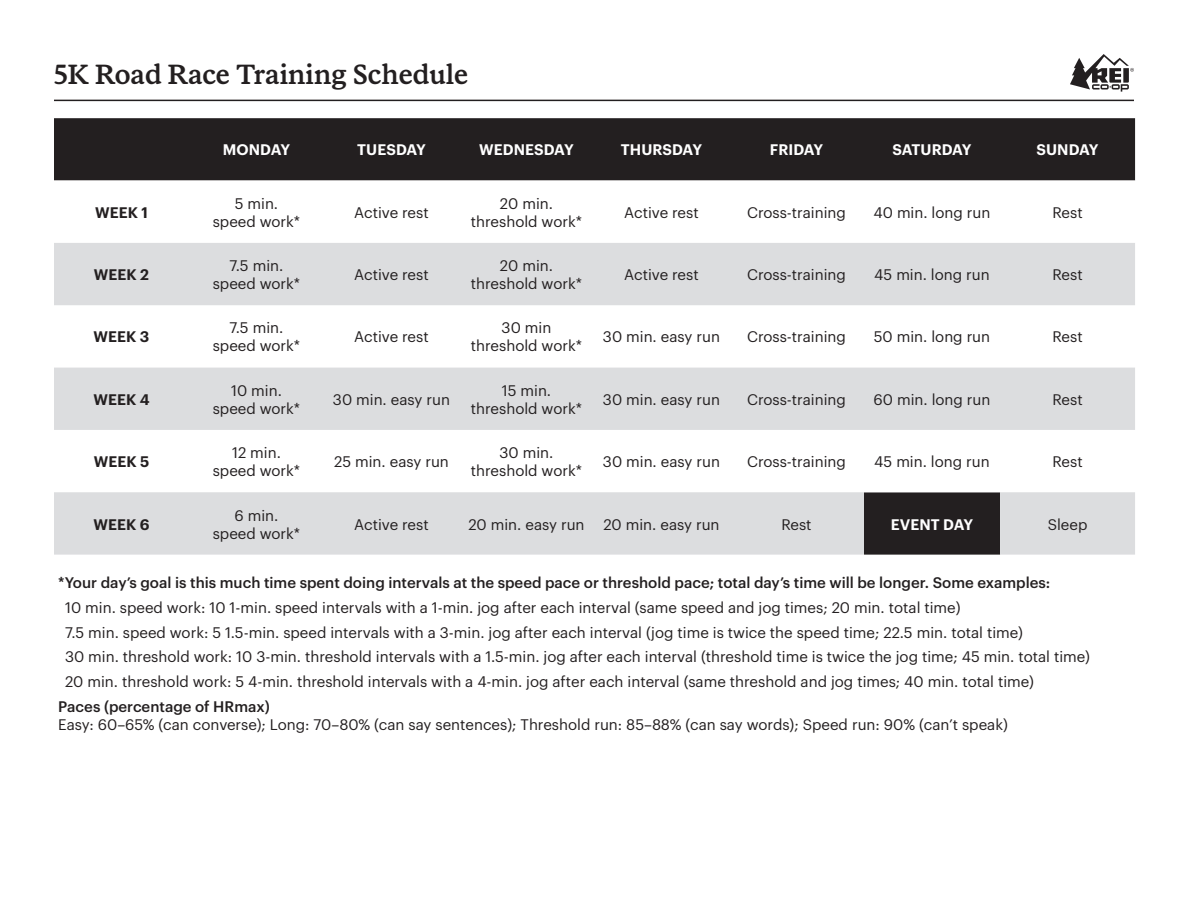
<style>
.page{position:relative;width:1188px;height:918px;background:#fff}
.page>*{position:absolute;margin:0;border:0;box-sizing:border-box;transform-origin:0 0}
.t1{font:500 27px "REI Stuart";color:#231f20}
.Body{font:15px "Graphik";color:#231f20}
.t2{font:500 15px "Graphik";color:#231f20}
.Day_Mon-Sun{font:600 15px "Graphik";letter-spacing:.005em;color:#fff}
.Week{font:600 15px "Graphik";letter-spacing:.005em;color:#231f20}
.Day_Mon-Sun-2{font:600 15px "Graphik";letter-spacing:-.02em;color:#fff}
.Your_Trail_Event{font:600 15px "Graphik";letter-spacing:.005em;color:#fff}
</style>
<div class="page">
<div style="left:54px;top:118px;width:1081px;height:63px;background:#231f20"></div>
<svg style="left:54px;top:243px;width:1081px;height:312px;fill:#dcdddf"></svg>
<svg style="left:1070px;top:54px;width:64px;height:38px"></svg>
<hr style="left:54px;top:100px;width:1080px;height:1px;background:#231f20">
<p class="t1" style="left:54px;top:57px;width:416px">5K Road Race Training Schedule</p>
<p class="Day_Mon-Sun" style="left:223px;top:139px;width:69px">MONDAY</p>
<p class="Day_Mon-Sun" style="left:357px;top:139px;width:70px">TUESDAY</p>
<p class="Day_Mon-Sun" style="left:479px;top:139px;width:96px">WEDNESDAY</p>
<p class="Day_Mon-Sun" style="left:621px;top:139px;width:83px">THURSDAY</p>
<p class="Day_Mon-Sun" style="left:770px;top:139px;width:55px">FRIDAY</p>
<p class="Day_Mon-Sun-2" style="left:892px;top:139px;width:81px">SATURDAY</p>
<p class="Day_Mon-Sun" style="left:1037px;top:139px;width:63px">SUNDAY</p>
<p class="Week" style="left:95px;top:201px;width:54px">WEEK 1</p>
<p class="Body" style="left:235px;top:192px;width:45px">5 min.</p>
<p class="Body" style="left:213px;top:210px;width:89px">speed work*</p>
<p class="Body" style="left:354px;top:201px;width:76px">Active rest</p>
<p class="Body" style="left:500px;top:192px;width:55px">20 min.</p>
<p class="Body" style="left:471px;top:210px;width:113px">threshold work*</p>
<p class="Body" style="left:624px;top:201px;width:76px">Active rest</p>
<p class="Body" style="left:747px;top:201px;width:100px">Cross-training</p>
<p class="Body" style="left:874px;top:201px;width:118px">40 min. long run</p>
<p class="Body" style="left:1052px;top:201px;width:32px">Rest</p>
<p class="Week" style="left:94px;top:263px;width:57px">WEEK 2</p>
<p class="Body" style="left:230px;top:254px;width:55px">7.5 min.</p>
<p class="Body" style="left:213px;top:272px;width:89px">speed work*</p>
<p class="Body" style="left:354px;top:263px;width:76px">Active rest</p>
<p class="Body" style="left:500px;top:254px;width:55px">20 min.</p>
<p class="Body" style="left:471px;top:272px;width:113px">threshold work*</p>
<p class="Body" style="left:624px;top:263px;width:76px">Active rest</p>
<p class="Body" style="left:747px;top:263px;width:100px">Cross-training</p>
<p class="Body" style="left:874px;top:263px;width:117px">45 min. long run</p>
<p class="Body" style="left:1052px;top:263px;width:32px">Rest</p>
<p class="Week" style="left:94px;top:326px;width:57px">WEEK 3</p>
<p class="Body" style="left:230px;top:317px;width:55px">7.5 min.</p>
<p class="Body" style="left:213px;top:335px;width:89px">speed work*</p>
<p class="Body" style="left:354px;top:326px;width:76px">Active rest</p>
<p class="Body" style="left:502px;top:317px;width:51px">30 min</p>
<p class="Body" style="left:471px;top:335px;width:113px">threshold work*</p>
<p class="Body" style="left:603px;top:326px;width:119px">30 min. easy run</p>
<p class="Body" style="left:747px;top:326px;width:100px">Cross-training</p>
<p class="Body" style="left:874px;top:326px;width:118px">50 min. long run</p>
<p class="Body" style="left:1052px;top:326px;width:32px">Rest</p>
<p class="Week" style="left:93px;top:388px;width:58px">WEEK 4</p>
<p class="Body" style="left:231px;top:379px;width:52px">10 min.</p>
<p class="Body" style="left:213px;top:397px;width:89px">speed work*</p>
<p class="Body" style="left:333px;top:388px;width:119px">30 min. easy run</p>
<p class="Body" style="left:502px;top:379px;width:51px">15 min.</p>
<p class="Body" style="left:471px;top:397px;width:113px">threshold work*</p>
<p class="Body" style="left:603px;top:388px;width:119px">30 min. easy run</p>
<p class="Body" style="left:747px;top:388px;width:100px">Cross-training</p>
<p class="Body" style="left:874px;top:388px;width:118px">60 min. long run</p>
<p class="Body" style="left:1052px;top:388px;width:32px">Rest</p>
<p class="Week" style="left:94px;top:450px;width:57px">WEEK 5</p>
<p class="Body" style="left:232px;top:441px;width:50px">12 min.</p>
<p class="Body" style="left:213px;top:459px;width:89px">speed work*</p>
<p class="Body" style="left:334px;top:450px;width:116px">25 min. easy run</p>
<p class="Body" style="left:500px;top:441px;width:55px">30 min.</p>
<p class="Body" style="left:471px;top:459px;width:113px">threshold work*</p>
<p class="Body" style="left:603px;top:450px;width:119px">30 min. easy run</p>
<p class="Body" style="left:747px;top:450px;width:100px">Cross-training</p>
<p class="Body" style="left:874px;top:450px;width:117px">45 min. long run</p>
<p class="Body" style="left:1052px;top:450px;width:32px">Rest</p>
<p class="Week" style="left:93px;top:513px;width:58px">WEEK 6</p>
<p class="Body" style="left:235px;top:504px;width:45px">6 min.</p>
<p class="Body" style="left:213px;top:522px;width:89px">speed work*</p>
<p class="Body" style="left:354px;top:513px;width:76px">Active rest</p>
<p class="Body" style="left:468px;top:513px;width:118px">20 min. easy run</p>
<p class="Body" style="left:603px;top:513px;width:118px">20 min. easy run</p>
<p class="Body" style="left:781px;top:513px;width:32px">Rest</p>
<p class="Your_Trail_Event" style="left:891px;top:513px;width:84px">EVENT DAY</p>
<p class="Body" style="left:1048px;top:513px;width:41px">Sleep</p>
<p class="t2" style="left:58px;top:571px;width:994px">*Your day’s goal is this much time spent doing intervals at the speed pace or threshold pace; total day’s time will be longer. Some examples:</p>
<p class="Body" style="left:65px;top:596px;width:897px">10 min. speed work: 10 1-min. speed intervals with a 1-min. jog after each interval (same speed and jog times; 20 min. total time)</p>
<p class="Body" style="left:65px;top:621px;width:959px">7.5 min. speed work: 5 1.5-min. speed intervals with a 3-min. jog after each interval (jog time is twice the speed time; 22.5 min. total time)</p>
<p class="Body" style="left:65px;top:646px;width:1027px">30 min. threshold work: 10 3-min. threshold intervals with a 1.5-min. jog after each interval (threshold time is twice the jog time; 45 min. total time)</p>
<p class="Body" style="left:65px;top:670px;width:970px">20 min. threshold work: 5 4-min. threshold intervals with a 4-min. jog after each interval (same threshold and jog times; 40 min. total time)</p>
<p class="t2" style="left:58px;top:695px;width:213px">Paces (percentage of HRmax)</p>
<p class="Body" style="left:58px;top:713px;width:951px">Easy: 60–65% (can converse); Long: 70–80% (can say sentences); Threshold run: 85–88% (can say words); Speed run: 90% (can’t speak)</p>
</div>
